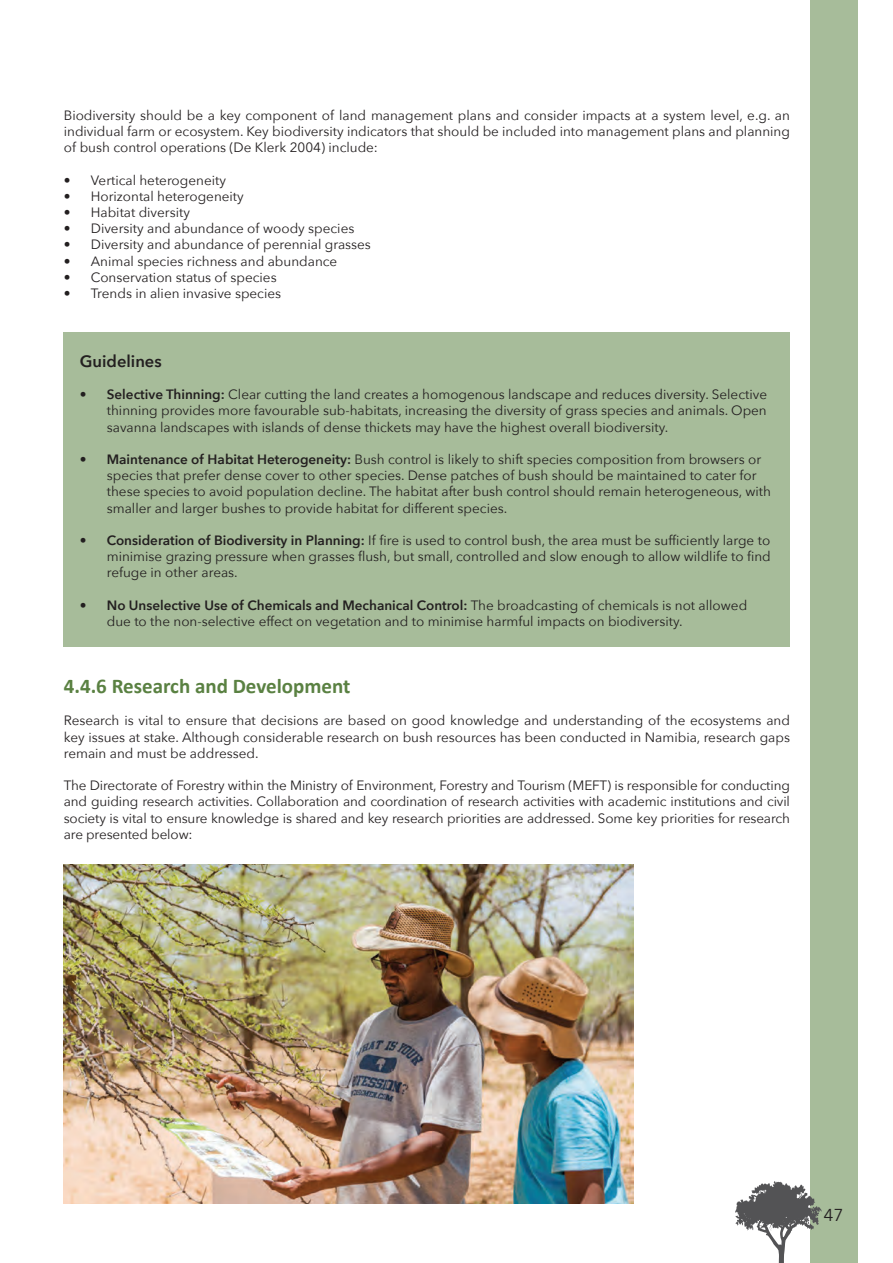
<style>
.page{position:relative;width:893px;height:1263px;background:#fff}
.page>*{position:absolute;margin:0;border:0;box-sizing:border-box;transform-origin:0 0}
.t1{font:700 21px "Calibri";color:#5a8142}
.t2{font:17.25px "Avenir Next";color:#231f20}
.t3{font:600 16.5px "Avenir Next";color:#231f20}
.t4{font:13.5px/16.2px "Avenir Next";color:#231f20;text-align:justify}
.s1{font-weight:600}
</style>
<div class="page">
<div style="left:811px;top:0;width:47px;height:1263px;background:#a7bc9a"></div>
<svg style="left:735px;top:1181px;width:87px;height:82px"></svg>
<div style="left:64px;top:332px;width:726px;height:314px;background:#a7bc9a"></div>
<img style="left:64px;top:864px;width:570px;height:339px">
<p class="t4" style="left:64px;top:106px;width:728px">Biodiversity should be a key component of land management plans and consider impacts at a system level, e.g. an individual farm or ecosystem. Key biodiversity indicators that should be included into management plans and planning of bush control operations (De Klerk 2004) include:</p>
<p class="t4" style="left:64px;top:171px;width:164px">• Vertical heterogeneity</p>
<p class="t4" style="left:64px;top:187px;width:182px">• Horizontal heterogeneity</p>
<p class="t4" style="left:64px;top:204px;width:128px">• Habitat diversity</p>
<p class="t4" style="left:64px;top:220px;width:292px">• Diversity and abundance of woody species</p>
<p class="t4" style="left:64px;top:236px;width:309px">• Diversity and abundance of perennial grasses</p>
<p class="t4" style="left:64px;top:252px;width:275px">• Animal species richness and abundance</p>
<p class="t4" style="left:64px;top:268px;width:214px">• Conservation status of species</p>
<p class="t4" style="left:64px;top:285px;width:219px">• Trends in alien invasive species</p>
<p class="t3" style="left:80px;top:347px;width:83px">Guidelines</p>
<p class="t4" style="left:107px;top:386px;width:662px;text-indent:-27px"><span class="s1">• Selective Thinning:</span> Clear cutting the land creates a homogenous landscape and reduces diversity. Selective thinning provides more favourable sub-habitats, increasing the diversity of grass species and animals. Open savanna landscapes with islands of dense thickets may have the highest overall biodiversity.</p>
<p class="t4" style="left:107px;top:450px;width:666px;text-align:left;text-indent:-27px"><span class="s1">• Maintenance of Habitat Heterogeneity:</span> Bush control is likely to shift species composition from browsers or species that prefer dense cover to other species. Dense patches of bush should be maintained to cater for these species to avoid population decline. The habitat after bush control should remain heterogeneous, with smaller and larger bushes to provide habitat for different species.</p>
<p class="t4" style="left:107px;top:531px;width:665px;text-indent:-27px"><span class="s1">• Consideration of Biodiversity in Planning:</span> If fire is used to control bush, the area must be sufficiently large to minimise grazing pressure when grasses flush, but small, controlled and slow enough to allow wildlife to find refuge in other areas.</p>
<p class="t4" style="left:107px;top:596px;width:642px;text-indent:-27px"><span class="s1">• No Unselective Use of Chemicals and Mechanical Control:</span> The broadcasting of chemicals is not allowed due to the non-selective effect on vegetation and to minimise harmful impacts on biodiversity.</p>
<p class="t1" style="left:64px;top:671px;width:288px">4.4.6 Research and Development</p>
<p class="t4" style="left:64px;top:712px;width:728px">Research is vital to ensure that decisions are based on good knowledge and understanding of the ecosystems and key issues at stake. Although considerable research on bush resources has been conducted in Namibia, research gaps remain and must be addressed.</p>
<p class="t4" style="left:64px;top:777px;width:728px">The Directorate of Forestry within the Ministry of Environment, Forestry and Tourism (MEFT) is responsible for conducting and guiding research activities. Collaboration and coordination of research activities with academic institutions and civil society is vital to ensure knowledge is shared and key research priorities are addressed. Some key priorities for research are presented below:</p>
<p class="t2" style="left:823px;top:1200px;width:22px">47</p>
</div>
